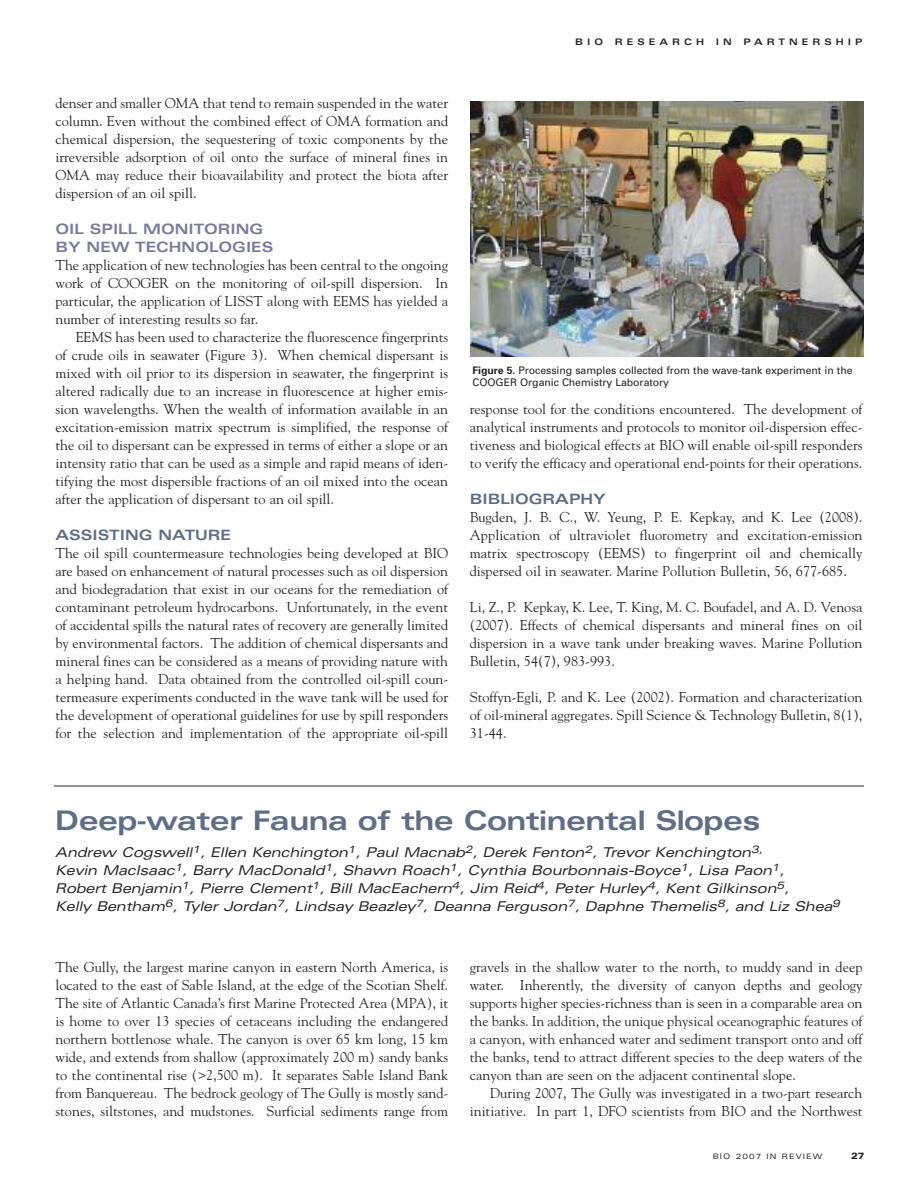
<style>
.page{position:relative;width:918px;height:1188px;background:#fff}
.page>*{position:absolute;margin:0;border:0;box-sizing:border-box;transform-origin:0 0}
.t1{font:700 expanded 27px "Univers";letter-spacing:-.02em;color:#5f6d86}
.t2{font:14.25px/18px "Goudy";color:#272627;text-align:justify}
.t3{font:700 expanded 14.25px/18px "Univers";color:#777c9d}
.t4{font:700 expanded 14.25px "Univers";color:#5f6d86}
.t5{font:italic expanded 13.5px/18px "Univers";letter-spacing:-.015em;color:#272627}
.t6{font:10.5px/12px "Univers";letter-spacing:-.005em;color:#272627}
.t7{font:700 expanded 9px "Univers";letter-spacing:.445em;color:#272627}
.t8{font:900 expanded 9px "Univers";color:#272627}
.t9{font:expanded 7.5px "Univers";letter-spacing:.15em;color:#272627}
.s1{font-weight:700}
</style>
<div class="page">
<img style="left:471px;top:101px;width:393px;height:256px">
<hr style="left:54px;top:786px;width:810px;height:1px;background:#272627">
<p class="t2" style="left:55px;top:94px;width:394px">denser and smaller OMA that tend to remain suspended in the water column. Even without the combined effect of OMA formation and chemical dispersion, the sequestering of toxic components by the irreversible adsorption of oil onto the surface of mineral fines in OMA may reduce their bioavailability and protect the biota after dispersion of an oil spill.</p>
<p class="t3" style="left:55px;top:221px;width:219px">OIL SPILL MONITORING<br>BY NEW TECHNOLOGIES</p>
<p class="t2" style="left:55px;top:256px;width:394px">The application of new technologies has been central to the ongoing work of COOGER on the monitoring of oil-spill dispersion. In particular, the application of LISST along with EEMS has yielded a number of interesting results so far.</p>
<p class="t2" style="left:55px;top:328px;width:394px;text-indent:20px">EEMS has been used to characterize the fluorescence fingerprints of crude oils in seawater (Figure 3). When chemical dispersant is mixed with oil prior to its dispersion in seawater, the fingerprint is altered radically due to an increase in fluorescence at higher emis&shy;sion wavelengths. When the wealth of information available in an excitation-emission matrix spectrum is simplified, the response of the oil to dispersant can be expressed in terms of either a slope or an intensity ratio that can be used as a simple and rapid means of iden&shy;tifying the most dispersible fractions of an oil mixed into the ocean after the application of dispersant to an oil spill.</p>
<p class="t4" style="left:55px;top:530px;width:177px">ASSISTING NATURE</p>
<p class="t2" style="left:55px;top:544px;width:394px">The oil spill countermeasure technologies being developed at BIO are based on enhancement of natural processes such as oil dispersion and biodegradation that exist in our oceans for the remediation of contaminant petroleum hydrocarbons. Unfortunately, in the event of accidental spills the natural rates of recovery are generally limited by environmental factors. The addition of chemical dispersants and mineral fines can be considered as a means of providing nature with a helping hand. Data obtained from the controlled oil-spill coun&shy;termeasure experiments conducted in the wave tank will be used for the development of operational guidelines for use by spill responders for the selection and implementation of the appropriate oil-spill</p>
<p class="t7" style="left:575px;top:39px;width:29px">BIO</p>
<p class="t7" style="left:615px;top:39px;width:91px">RESEARCH</p>
<p class="t7" style="left:716px;top:39px;width:17px">I N</p>
<p class="t7" style="left:744px;top:39px;width:120px">PARTNERSHIP</p>
<p class="t6" style="left:472px;top:365px;width:382px"><span class="s1">Figure 5.</span> Processing samples collected from the wave-tank experiment in the<br>COOGER Organic Chemistry Laboratory</p>
<p class="t2" style="left:470px;top:400px;width:394px">response tool for the conditions encountered. The development of analytical instruments and protocols to monitor oil-dispersion effec&shy;tiveness and biological effects at BIO will enable oil-spill responders to verify the efficacy and operational end-points for their operations.</p>
<p class="t4" style="left:470px;top:494px;width:138px">BIBLIOGRAPHY</p>
<p class="t2" style="left:470px;top:508px;width:394px">Bugden, J. B. C., W. Yeung, P. E. Kepkay, and K. Lee (2008).<br>Application of ultraviolet fluorometry and excitation-emission matrix spectroscopy (EEMS) to fingerprint oil and chemically dispersed oil in seawater. Marine Pollution Bulletin, 56, 677-685.</p>
<p class="t2" style="left:470px;top:598px;width:394px">Li, Z., P. Kepkay, K. Lee, T. King, M. C. Boufadel, and A. D. Venosa (2007). Effects of chemical dispersants and mineral fines on oil dispersion in a wave tank under breaking waves. Marine Pollution Bulletin, 54(7), 983-993.</p>
<p class="t2" style="left:470px;top:688px;width:394px">Stoffyn-Egli, P. and K. Lee (2002). Formation and characterization of oil-mineral aggregates. Spill Science &amp; Technology Bulletin, 8(1), 31-44.</p>
<h1 class="t1" style="left:55px;top:810px;width:707px">Deep-water Fauna of the Continental Slopes</h1>
<p class="t5" style="left:55px;top:844px;width:786px">Andrew Cogswell<sup>1</sup>, Ellen Kenchington<sup>1</sup>, Paul Macnab<sup>2</sup>, Derek Fenton<sup>2</sup>, Trevor Kenchington<sup>3,<br></sup>Kevin MacIsaac<sup>1</sup>, Barry MacDonald<sup>1</sup>, Shawn Roach<sup>1</sup>, Cynthia Bourbonnais-Boyce<sup>1</sup>, Lisa Paon<sup>1</sup>,<br>Robert Benjamin<sup>1</sup>, Pierre Clement<sup>1</sup>, Bill MacEachern<sup>4</sup>, Jim Reid<sup>4</sup>, Peter Hurley<sup>4</sup>, Kent Gilkinson<sup>5</sup>,<br>Kelly Bentham<sup>6</sup>, Tyler Jordan<sup>7</sup>, Lindsay Beazley<sup>7</sup>, Deanna Ferguson<sup>7</sup>, Daphne Themelis<sup>8</sup>, and Liz Shea<sup>9</sup></p>
<p class="t2" style="left:55px;top:958px;width:394px">The Gully, the largest marine canyon in eastern North America, is located to the east of Sable Island, at the edge of the Scotian Shelf.<br>The site of Atlantic Canada’s first Marine Protected Area (MPA), it is home to over 13 species of cetaceans including the endangered northern bottlenose whale. The canyon is over 65 km long, 15 km wide, and extends from shallow (approximately 200 m) sandy banks to the continental rise (&gt;2,500 m). It separates Sable Island Bank from Banquereau. The bedrock geology of The Gully is mostly sand&shy;stones, siltstones, and mudstones. Surficial sediments range from</p>
<p class="t2" style="left:470px;top:958px;width:394px">gravels in the shallow water to the north, to muddy sand in deep water. Inherently, the diversity of canyon depths and geology supports higher species-richness than is seen in a comparable area on the banks. In addition, the unique physical oceanographic features of a canyon, with enhanced water and sediment transport onto and off the banks, tend to attract different species to the deep waters of the canyon than are seen on the adjacent continental slope.</p>
<p class="t2" style="left:470px;top:1084px;width:394px;text-align:right">During 2007, The Gully was investigated in a two-part research initiative. In part 1, DFO scientists from BIO and the Northwest</p>
<p class="t9" style="left:713px;top:1153px;width:111px">BIO 2007 IN REVIEW</p>
<p class="t8" style="left:851px;top:1152px;width:15px">27</p>
</div>
